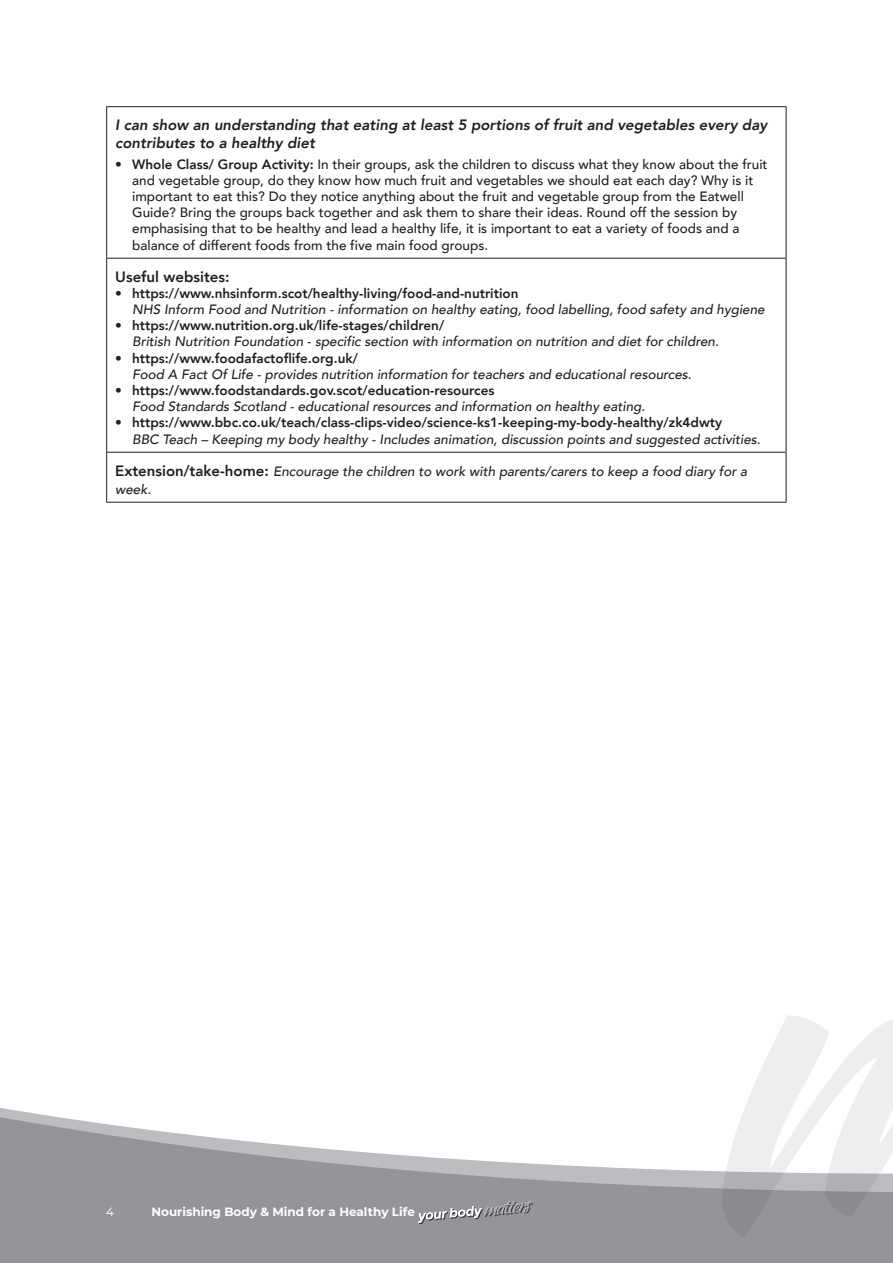
<style>
.page{position:relative;width:893px;height:1263px;background:#fff}
.page>*{position:absolute;margin:0;border:0;box-sizing:border-box;transform-origin:0 0}
.t1{font:italic 800 15px/18px "Avenir";color:#231f20}
.t2{font:800 15px "Avenir";color:#231f20}
.t3{font:italic 500 13.5px/18px "Avenir";color:#231f20}
.t4{font:500 13.5px/16.2px "Avenir";color:#231f20}
.t5{font:800 13.5px "Avenir";color:#231f20}
.t6{font:700 12px "Montserrat";color:#fff}
.t7{font:12px "Montserrat";color:#fff}
.s1{font-weight:800}
.s2{font-weight:800;font-style:normal;font-size:15px}
</style>
<div class="page">
<svg style="left:0;top:1115px;width:893px;height:148px;fill:#939598"></svg>
<svg style="left:418px;top:1200px;width:115px;height:24px;background:#96989a"></svg>
<svg style="left:718px;top:1015px;width:175px;height:224px"></svg>
<hr style="left:106px;top:106px;width:192px;height:1px;background:#231f20">
<hr style="left:298px;top:106px;width:488px;height:1px;background:#231f20">
<hr style="left:106px;top:258px;width:192px;height:1px;background:#231f20">
<hr style="left:298px;top:258px;width:488px;height:1px;background:#231f20">
<hr style="left:106px;top:452px;width:192px;height:1px;background:#231f20">
<hr style="left:298px;top:452px;width:488px;height:1px;background:#231f20">
<hr style="left:106px;top:502px;width:192px;height:1px;background:#231f20">
<hr style="left:298px;top:502px;width:488px;height:1px;background:#231f20">
<hr style="left:106px;top:107px;width:1px;height:151px;background:#231f20">
<hr style="left:106px;top:259px;width:1px;height:193px;background:#231f20">
<hr style="left:106px;top:453px;width:1px;height:49px;background:#231f20">
<hr style="left:786px;top:107px;width:1px;height:151px;background:#231f20">
<hr style="left:786px;top:259px;width:1px;height:193px;background:#231f20">
<hr style="left:786px;top:453px;width:1px;height:49px;background:#231f20">
<p class="t1" style="left:115px;top:116px;width:653px">I can show an understanding that eating at least 5 portions of fruit and vegetables every day contributes to a healthy diet</p>
<p class="t4" style="left:132px;top:155px;width:637px;text-indent:-17px"><span class="s1">• Whole Class/ Group Activity:</span> In their groups, ask the children to discuss what they know about the fruit and vegetable group, do they know how much fruit and vegetables we should eat each day? Why is it important to eat this? Do they notice anything about the fruit and vegetable group from the Eatwell Guide? Bring the groups back together and ask them to share their ideas. Round off the session by emphasising that to be healthy and lead a healthy life, it is important to eat a variety of foods and a balance of different foods from the five main food groups.</p>
<p class="t2" style="left:115px;top:265px;width:116px">Useful websites:</p>
<p class="t5" style="left:115px;top:283px;width:405px">• https://www.nhsinform.scot/healthy-living/food-and-nutrition</p>
<p class="t3" style="left:132px;top:301px;width:634px">NHS Inform Food and Nutrition - information on healthy eating, food labelling, food safety and hygiene</p>
<p class="t5" style="left:115px;top:315px;width:331px">• https://www.nutrition.org.uk/life-stages/children/</p>
<p class="t3" style="left:132px;top:333px;width:588px">British Nutrition Foundation - specific section with information on nutrition and diet for children.</p>
<p class="t5" style="left:115px;top:347px;width:244px">• https://www.foodafactoflife.org.uk/</p>
<p class="t3" style="left:132px;top:365px;width:561px">Food A Fact Of Life - provides nutrition information for teachers and educational resources.</p>
<p class="t5" style="left:115px;top:380px;width:381px">• https://www.foodstandards.gov.scot/education-resources</p>
<p class="t3" style="left:132px;top:398px;width:515px">Food Standards Scotland - educational resources and information on healthy eating.</p>
<p class="t5" style="left:115px;top:412px;width:608px">• https://www.bbc.co.uk/teach/class-clips-video/science-ks1-keeping-my-body-healthy/zk4dwty</p>
<p class="t3" style="left:132px;top:430px;width:630px">BBC Teach – Keeping my body healthy - Includes animation, discussion points and suggested activities.</p>
<p class="t3" style="left:115px;top:462px;width:633px"><span class="s2">Extension/take-home:</span> Encourage the children to work with parents/carers to keep a food diary for a week.</p>
<p class="t7" style="left:106px;top:1203px;width:9px">4</p>
<p class="t6" style="left:151px;top:1203px;width:265px">Nourishing Body &amp; Mind for a Healthy Life</p>
</div>
